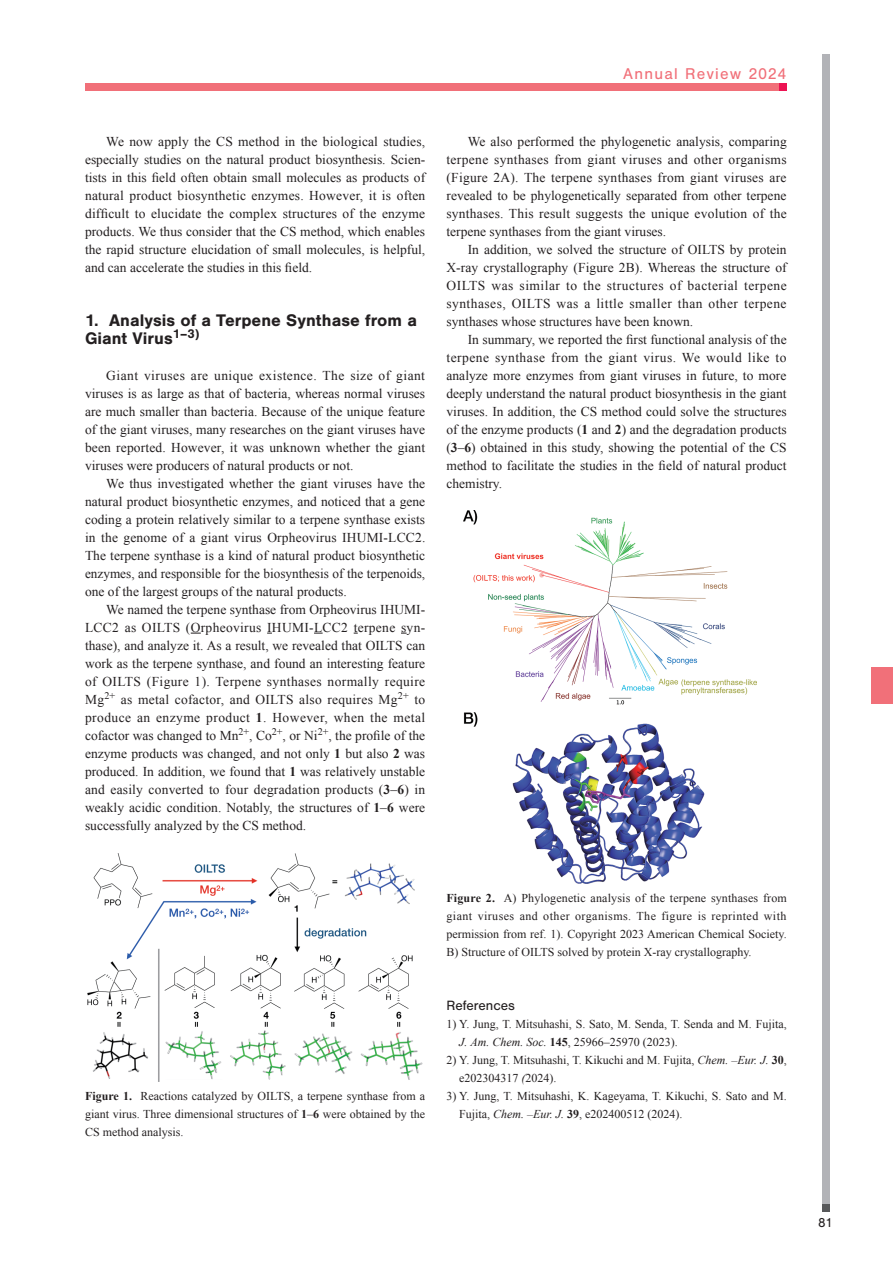
<style>
.page{position:relative;width:893px;height:1263px;background:#fff}
.page>*{position:absolute;margin:0;border:0;box-sizing:border-box;transform-origin:0 0}
.title_II{font:700 17.4px/18px "Nimbus San";color:#231f20}
.t1{font:16.2px "Nimbus San";letter-spacing:.08em;color:#f17079}
.reference{font:13.95px "Nimbus San";color:#231f20}
.body{font:13.5px/18px "Times New Roman";color:#231f20;text-align:justify}
.t2{font:13.5px "Nimbus San";color:#231f20}
.reference_body{font:12px/18px "Times New Roman";color:#231f20}
.s1{font-weight:700}
.s2{font-style:italic}
</style>
<div class="page">
<div style="left:85px;top:83px;width:702px;height:7px;background:#f17079"></div>
<div style="left:779px;top:83px;width:8px;height:7px;background:#ed1353"></div>
<div style="left:822px;top:55px;width:7px;height:1157px;background:#b2b3b7"></div>
<div style="left:822px;top:1205px;width:7px;height:7px;background:#57585a"></div>
<div style="left:872px;top:668px;width:21px;height:36px;background:#f17079"></div>
<img style="left:88px;top:854px;width:335px;height:228px">
<img style="left:464px;top:511px;width:293px;height:373px">
<p class="t1" style="left:623px;top:65px;width:165px">Annual Review 2024</p>
<p class="body" style="left:85px;top:132px;width:342px;text-indent:21px">We now apply the CS method in the biological studies, especially studies on the natural product biosynthesis. Scien&shy;tists in this field often obtain small molecules as products of natural product biosynthetic enzymes. However, it is often difficult to elucidate the complex structures of the enzyme products. We thus consider that the CS method, which enables the rapid structure elucidation of small molecules, is helpful, and can accelerate the studies in this field.</p>
<p class="title_II" style="left:85px;top:311px;width:333px">1. Analysis of a Terpene Synthase from a<br>Giant Virus<sup>1–3)</sup></p>
<p class="body" style="left:85px;top:366px;width:342px;text-indent:21px">Giant viruses are unique existence. The size of giant viruses is as large as that of bacteria, whereas normal viruses are much smaller than bacteria. Because of the unique feature of the giant viruses, many researches on the giant viruses have been reported. However, it was unknown whether the giant viruses were producers of natural products or not.</p>
<p class="body" style="left:85px;top:474px;width:342px;text-indent:21px">We thus investigated whether the giant viruses have the natural product biosynthetic enzymes, and noticed that a gene coding a protein relatively similar to a terpene synthase exists in the genome of a giant virus Orpheovirus IHUMI-LCC2.<br>The terpene synthase is a kind of natural product biosynthetic enzymes, and responsible for the biosynthesis of the terpenoids, one of the largest groups of the natural products.</p>
<p class="body" style="left:85px;top:600px;width:342px;text-indent:21px">We named the terpene synthase from Orpheovirus IHUMI-LCC2 as OILTS (Orpheovirus IHUMI-LCC2 terpene syn&shy;thase), and analyze it. As a result, we revealed that OILTS can work as the terpene synthase, and found an interesting feature of OILTS (Figure 1). Terpene synthases normally require Mg<sup>2+</sup> as metal cofactor, and OILTS also requires Mg<sup>2+</sup> to produce an enzyme product <span class="s1">1</span>. However, when the metal cofactor was changed to Mn<sup>2+</sup>, Co<sup>2+</sup>, or Ni<sup>2+</sup>, the profile of the enzyme products was changed, and not only <span class="s1">1</span> but also <span class="s1">2</span> was produced. In addition, we found that <span class="s1">1</span> was relatively unstable and easily converted to four degradation products (<span class="s1">3</span>–<span class="s1">6</span>) in weakly acidic condition. Notably, the structures of <span class="s1">1</span>–<span class="s1">6</span> were successfully analyzed by the CS method.</p>
<p class="body" style="left:446px;top:132px;width:342px;text-indent:21px">We also performed the phylogenetic analysis, comparing terpene synthases from giant viruses and other organisms (Figure 2A). The terpene synthases from giant viruses are revealed to be phylogenetically separated from other terpene synthases. This result suggests the unique evolution of the terpene synthases from the giant viruses.</p>
<p class="body" style="left:446px;top:240px;width:342px;text-indent:21px">In addition, we solved the structure of OILTS by protein X-ray crystallography (Figure 2B). Whereas the structure of OILTS was similar to the structures of bacterial terpene synthases, OILTS was a little smaller than other terpene synthases whose structures have been known.</p>
<p class="body" style="left:446px;top:330px;width:342px;text-indent:21px">In summary, we reported the first functional analysis of the terpene synthase from the giant virus. We would like to analyze more enzymes from giant viruses in future, to more deeply understand the natural product biosynthesis in the giant viruses. In addition, the CS method could solve the structures of the enzyme products (<span class="s1">1</span> and <span class="s1">2</span>) and the degradation products (<span class="s1">3</span>–<span class="s1">6</span>) obtained in this study, showing the potential of the CS method to facilitate the studies in the field of natural product chemistry.</p>
<p class="reference_body" style="left:85px;top:1086px;width:342px;text-align:justify"><span class="s1">Figure 1.</span> Reactions catalyzed by OILTS, a terpene synthase from a giant virus. Three dimensional structures of <span class="s1">1</span>–<span class="s1">6</span> were obtained by the CS method analysis.</p>
<p class="reference_body" style="left:446px;top:888px;width:342px;text-align:justify"><span class="s1">Figure 2.</span> A) Phylogenetic analysis of the terpene synthases from giant viruses and other organisms. The figure is reprinted with permission from ref. 1). Copyright 2023 American Chemical Society.<br>B) Structure of OILTS solved by protein X-ray crystallography.</p>
<p class="reference" style="left:446px;top:997px;width:70px">References</p>
<p class="reference_body" style="left:459px;top:1014px;width:329px;text-indent:-13px">1) Y. Jung, T. Mitsuhashi, S. Sato, M. Senda, T. Senda and M. Fujita,<br><span class="s2">J. Am. Chem. Soc.</span> <span class="s1">145</span>, 25966–25970 (2023).</p>
<p class="reference_body" style="left:459px;top:1050px;width:329px;text-indent:-13px">2) Y. Jung, T. Mitsuhashi, T. Kikuchi and M. Fujita, <span class="s2">Chem. –Eur. J.</span> <span class="s1">30</span>, e202304317 <span class="s2">(</span>2024).</p>
<p class="reference_body" style="left:459px;top:1086px;width:329px;text-indent:-13px">3) Y. Jung, T. Mitsuhashi, K. Kageyama, T. Kikuchi, S. Sato and M.<br>Fujita, <span class="s2">Chem. –Eur. J.</span> <span class="s1">39</span>, e202400512 (2024).</p>
<p class="t2" style="left:818px;top:1215px;width:17px">81</p>
</div>
